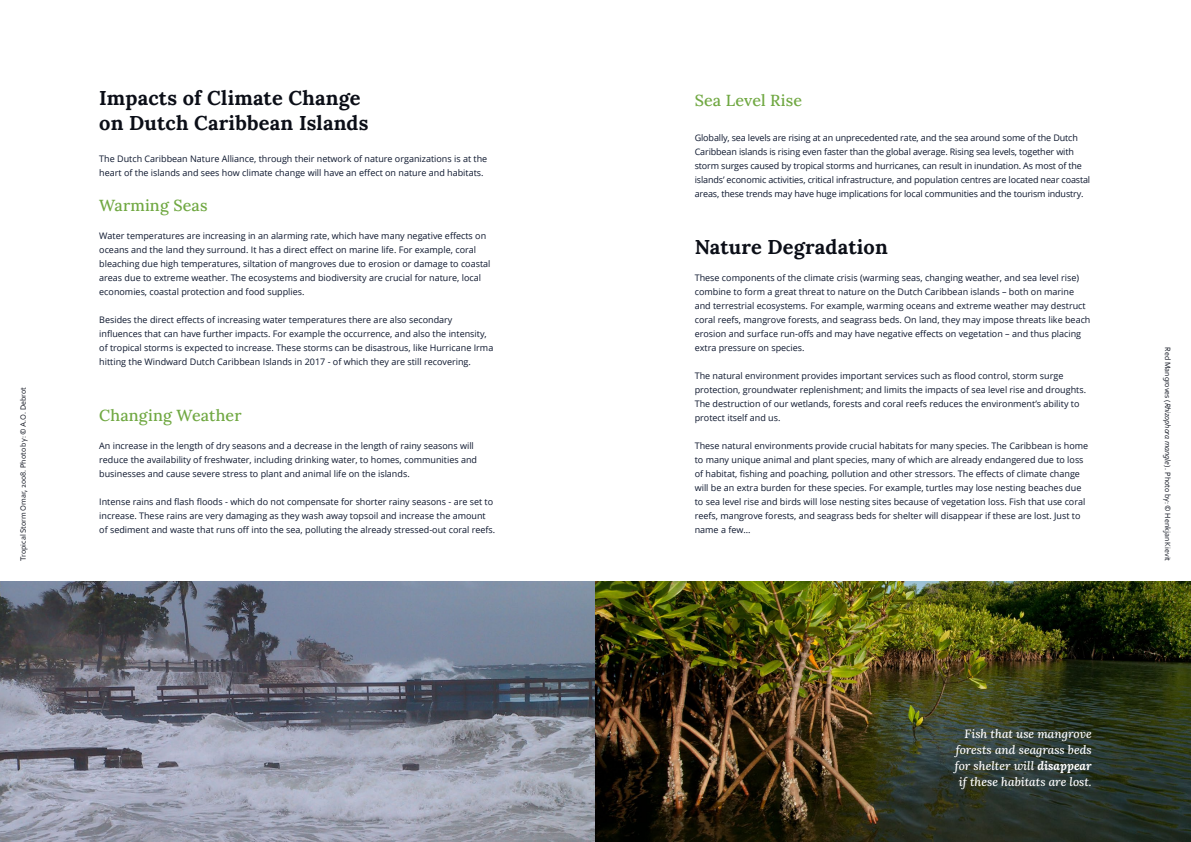
<style>
.page{position:relative;width:1191px;height:842px;background:#fff}
.page>*{position:absolute;margin:0;border:0;box-sizing:border-box;transform-origin:0 0}
.t1{font:700 20px/25.2px "Lora";letter-spacing:.01em;color:#0b0e17}
.t2{font:500 16px "Lora";letter-spacing:.01em;color:#70a842}
.t3{font:italic 500 12px/16px "Lora";color:#fff;text-align:right}
.t4{font:9px/14px "Open Sans";color:#0d172e}
.t5{font:8px "Corbel";color:#161a25}
.s1{font-weight:700}
.s2{font-style:italic}
</style>
<div class="page">
<img style="left:0;top:581px;width:1191px;height:261px">
<p class="t5" style="left:18px;top:561px;width:176px;rotate:-90deg">Tropical Storm Omar, 2008. Photo by: © A.O. Debrot</p>
<h1 class="t1" style="left:99px;top:84px;width:271px">Impacts of Climate Change on Dutch Caribbean Islands</h1>
<h2 class="t2" style="left:694px;top:88px;width:109px">Sea Level Rise</h2>
<p class="t4" style="left:99px;top:152px;width:389px">The Dutch Caribbean Nature Alliance, through their network of nature organizations is at the heart of the islands and sees how climate change will have an effect on nature and habitats.</p>
<h2 class="t2" style="left:99px;top:193px;width:110px">Warming Seas</h2>
<p class="t4" style="left:99px;top:229px;width:393px">Water temperatures are increasing in an alarming rate, which have many negative effects on oceans and the land they surround. It has a direct effect on marine life. For example, coral bleaching due high temperatures, siltation of mangroves due to erosion or damage to coastal areas due to extreme weather. The ecosystems and biodiversity are crucial for nature, local economies, coastal protection and food supplies.</p>
<p class="t4" style="left:99px;top:313px;width:395px">Besides the direct effects of increasing water temperatures there are also secondary influences that can have further impacts. For example the occurrence, and also the intensity, of tropical storms is expected to increase. These storms can be disastrous, like Hurricane Irma hitting the Windward Dutch Caribbean Islands in 2017 - of which they are still recovering.</p>
<p class="t4" style="left:694px;top:131px;width:397px">Globally, sea levels are rising at an unprecedented rate, and the sea around some of the Dutch Caribbean islands is rising even faster than the global average. Rising sea levels, together with storm surges caused by tropical storms and hurricanes, can result in inundation. As most of the islands’ economic activities, critical infrastructure, and population centres are located near coastal areas, these trends may have huge implications for local communities and the tourism industry.</p>
<h1 class="t1" style="left:694px;top:233px;width:195px">Nature Degradation</h1>
<p class="t4" style="left:694px;top:271px;width:397px">These components of the climate crisis (warming seas, changing weather, and sea level rise) combine to form a great threat to nature on the Dutch Caribbean islands – both on marine and terrestrial ecosystems. For example, warming oceans and extreme weather may destruct coral reefs, mangrove forests, and seagrass beds. On land, they may impose threats like beach erosion and surface run-offs and may have negative effects on vegetation – and thus placing extra pressure on species.</p>
<p class="t4" style="left:694px;top:369px;width:393px">The natural environment provides important services such as flood control, storm surge protection, groundwater replenishment; and limits the impacts of sea level rise and droughts.<br>The destruction of our wetlands, forests and coral reefs reduces the environment’s ability to protect itself and us.</p>
<p class="t4" style="left:694px;top:439px;width:395px">These natural environments provide crucial habitats for many species. The Caribbean is home to many unique animal and plant species, many of which are already endangered due to loss of habitat, fishing and poaching, pollution and other stressors. The effects of climate change will be an extra burden for these species. For example, turtles may lose nesting beaches due to sea level rise and birds will lose nesting sites because of vegetation loss. Fish that use coral reefs, mangrove forests, and seagrass beds for shelter will disappear if these are lost. Just to name a few...</p>
<h2 class="t2" style="left:99px;top:403px;width:144px">Changing Weather</h2>
<p class="t4" style="left:99px;top:439px;width:379px">An increase in the length of dry seasons and a decrease in the length of rainy seasons will reduce the availability of freshwater, including drinking water, to homes, communities and businesses and cause severe stress to plant and animal life on the islands.</p>
<p class="t4" style="left:99px;top:495px;width:397px">Intense rains and flash floods - which do not compensate for shorter rainy seasons - are set to increase. These rains are very damaging as they wash away topsoil and increase the amount of sediment and waste that runs off into the sea, polluting the already stressed-out coral reefs.</p>
<h3 class="t3" style="left:954px;top:725px;width:138px">Fish that use mangrove forests and seagrass beds for shelter will <span class="s1">disappear </span>if these habitats are lost.</h3>
<p class="t5" style="left:1172px;top:347px;width:215px;rotate:90deg">Red Mangroves (<span class="s2">Rhizophora mangle</span>) . Photo by: © Henkjan Kievit</p>
</div>
